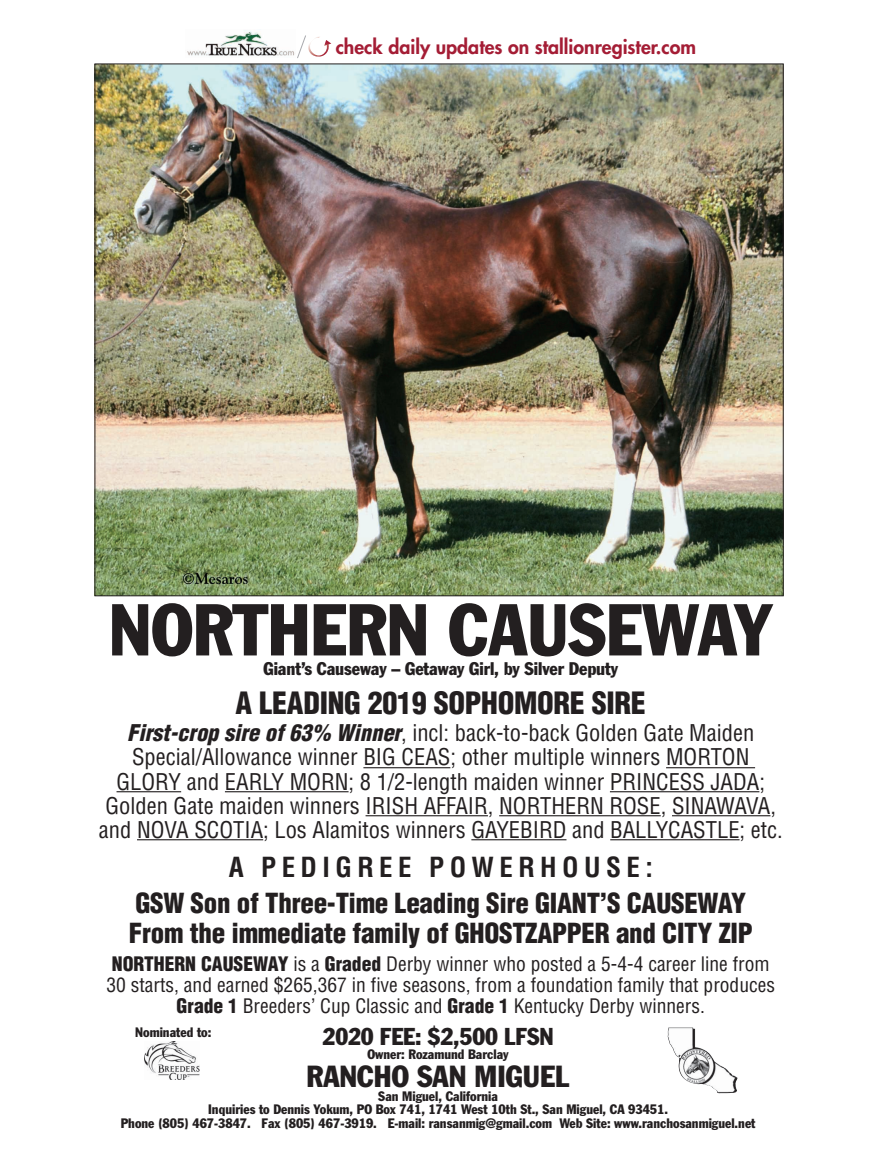
<style>
.page{position:relative;width:878px;height:1175px;background:#fff}
.page>*{position:absolute;margin:0;border:0;box-sizing:border-box;transform-origin:0 0}
.t1{font:condensed 72px "Franklin Gothic Std";color:#231f20}
.t2{font:900 condensed 30px "Helvetica LT Std";letter-spacing:-.01em;color:#231f20}
.t3{font:condensed 30px "Franklin Gothic Std";color:#231f20}
.t4{font:900 condensed 27px/30px "Helvetica LT Std";letter-spacing:-.01em;color:#231f20}
.t5{font:700 condensed 27px "Helvetica LT Std";letter-spacing:.2em;color:#231f20}
.t6{font:condensed 24px "Franklin Gothic Std";letter-spacing:-.005em;color:#231f20}
.t7{font:condensed 22.5px/24px "Helvetica LT Std";color:#231f20;text-align:center}
.t8{font:condensed 19.5px/21px "Helvetica LT Std";color:#231f20;text-align:center}
.t9{font:800 19.5px "Futura Std";color:#a41d35}
.t10{font:condensed 18px "Franklin Gothic Std";letter-spacing:-.005em;color:#231f20}
.t11{font:condensed 13.5px/13.5px "Franklin Gothic Std";color:#231f20;text-align:center}
.s1{font-weight:900;font-style:italic}
.s2{font-weight:900}
</style>
<div class="page">
<img style="left:187px;top:30px;width:108px;height:26px">
<svg style="left:297px;top:35px;width:34px;height:23px"></svg>
<img style="left:96px;top:66px;width:685px;height:528px">
<hr style="left:363px;top:767px;width:87px;height:1px;background:#231f20">
<hr style="left:666px;top:767px;width:89px;height:1px;background:#231f20">
<hr style="left:116px;top:791px;width:65px;height:1px;background:#231f20">
<hr style="left:225px;top:791px;width:123px;height:1px;background:#231f20">
<hr style="left:610px;top:791px;width:149px;height:1px;background:#231f20">
<hr style="left:365px;top:815px;width:123px;height:1px;background:#231f20">
<hr style="left:499px;top:815px;width:161px;height:1px;background:#231f20">
<hr style="left:672px;top:815px;width:98px;height:1px;background:#231f20">
<hr style="left:137px;top:839px;width:126px;height:1px;background:#231f20">
<hr style="left:471px;top:839px;width:95px;height:1px;background:#231f20">
<hr style="left:610px;top:839px;width:129px;height:1px;background:#231f20">
<img style="left:145px;top:1041px;width:55px;height:38px">
<img style="left:667px;top:1027px;width:70px;height:66px">
<p class="t9" style="left:336px;top:37px;width:362px">check daily updates on stallionregister.com</p>
<h1 class="t1" style="left:109px;top:604px;width:665px">NORTHERN CAUSEWAY</h1>
<p class="t10" style="left:263px;top:662px;width:356px">Giant’s Causeway – Getaway Girl, by Silver Deputy</p>
<h2 class="t2" style="left:235px;top:686px;width:412px">A LEADING 2019 SOPHOMORE SIRE</h2>
<p class="t7" style="left:99px;top:723px;width:685px"><span class="s1">First-crop sire of 63% Winner</span>, incl: back-to-back Golden Gate Maiden Special/Allowance winner BIG CEAS; other multiple winners MORTON GLORY and EARLY MORN; 8 1/2-length maiden winner PRINCESS JADA; Golden Gate maiden winners IRISH AFFAIR, NORTHERN ROSE, SINAWAVA, and NOVA SCOTIA; Los Alamitos winners GAYEBIRD and BALLYCASTLE; etc.</p>
<p class="t5" style="left:229px;top:851px;width:425px">A PEDIGREE POWERHOUSE:</p>
<p class="t4" style="left:129px;top:889px;width:625px">GSW Son of Three-Time Leading Sire GIANT’S CAUSEWAY<br>From the immediate family of GHOSTZAPPER and CITY ZIP</p>
<p class="t8" style="left:106px;top:955px;width:670px"><span class="s2">NORTHERN CAUSEWAY</span> is a <span class="s2">Graded</span> Derby winner who posted a 5-4-4 career line from<br>30 starts, and earned $265,367 in five seasons, from a foundation family that produces<br><span class="s2">Grade 1</span> Breeders’ Cup Classic and <span class="s2">Grade 1</span> Kentucky Derby winners.</p>
<p class="t6" style="left:322px;top:1028px;width:232px">2020 FEE: $2,500 LFSN</p>
<p class="t11" style="left:367px;top:1048px;width:143px">Owner: Rozamund Barclay</p>
<h2 class="t3" style="left:306px;top:1066px;width:264px">RANCHO SAN MIGUEL</h2>
<p class="t11" style="left:121px;top:1090px;width:636px">San Miguel, California<br>Inquiries to Dennis Yokum, PO Box 741, 1741 West 10th St., San Miguel, CA 93451.<br>Phone (805) 467-3847. Fax (805) 467-3919. E-mail: ransanmig@gmail.com Web Site: www.ranchosanmiguel.net</p>
<p class="t11" style="left:135px;top:1026px;width:78px">Nominated to:</p>
</div>
